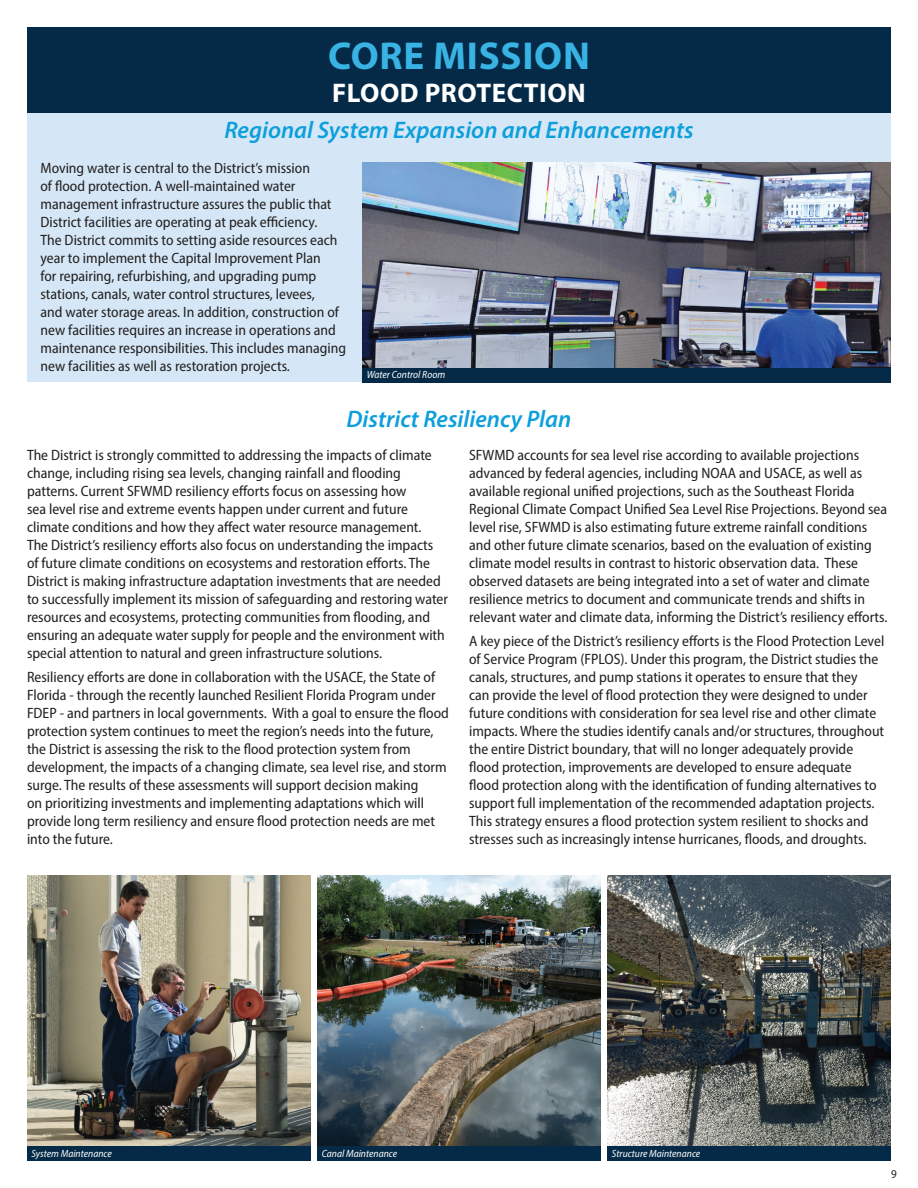
<style>
.page{position:relative;width:918px;height:1188px;background:#fff}
.page>*{position:absolute;margin:0;border:0;box-sizing:border-box;transform-origin:0 0}
.t1{font:700 39px "Myriad Pro";letter-spacing:.02em;color:#38b3e4}
.t2{font:700 27px "Myriad Pro";letter-spacing:.02em;color:#fff}
.t3{font:italic 600 24px "Myriad Pro";color:#0c9fdc}
.t4{font:semi-condensed 15px/18px "Myriad Pro";color:#231f20}
.t5{font:semi-condensed 12px "Myriad Pro";color:#231f20}
.t6{font:italic semi-condensed 10.5px "Myriad Pro";color:#fff}
</style>
<div class="page">
<div style="left:27px;top:32px;width:864px;height:350px;background:#d5e7f6"></div>
<div style="left:27px;top:27px;width:864px;height:85px;background:#042a47"></div>
<img style="left:362px;top:162px;width:529px;height:206px">
<img style="left:27px;top:876px;width:283px;height:271px">
<img style="left:608px;top:876px;width:283px;height:271px">
<img style="left:317px;top:876px;width:284px;height:271px">
<div style="left:362px;top:368px;width:529px;height:14px;background:#042a47"></div>
<div style="left:27px;top:1147px;width:283px;height:14px;background:#042a47"></div>
<div style="left:608px;top:1147px;width:283px;height:14px;background:#042a47"></div>
<div style="left:317px;top:1147px;width:284px;height:14px;background:#042a47"></div>
<h1 class="t1" style="left:328px;top:30px;width:263px">CORE MISSION</h1>
<h2 class="t2" style="left:332px;top:75px;width:255px">FLOOD PROTECTION</h2>
<h3 class="t3" style="left:224px;top:114px;width:471px">Regional System Expansion and Enhancements</h3>
<p class="t4" style="left:40px;top:159px;width:307px">Moving water is central to the District’s mission<br>of flood protection. A well-maintained water management infrastructure assures the public that District facilities are operating at peak efficiency.<br>The District commits to setting aside resources each year to implement the Capital Improvement Plan<br>for repairing, refurbishing, and upgrading pump stations, canals, water control structures, levees,<br>and water storage areas. In addition, construction of new facilities requires an increase in operations and maintenance responsibilities. This includes managing new facilities as well as restoration projects.</p>
<p class="t6" style="left:367px;top:369px;width:80px">Water Control Room</p>
<h3 class="t3" style="left:347px;top:404px;width:226px">District Resiliency Plan</h3>
<p class="t4" style="left:27px;top:445px;width:423px">The District is strongly committed to addressing the impacts of climate change, including rising sea levels, changing rainfall and flooding patterns. Current SFWMD resiliency efforts focus on assessing how<br>sea level rise and extreme events happen under current and future climate conditions and how they affect water resource management.<br>The District’s resiliency efforts also focus on understanding the impacts of future climate conditions on ecosystems and restoration efforts. The District is making infrastructure adaptation investments that are needed to successfully implement its mission of safeguarding and restoring water resources and ecosystems, protecting communities from flooding, and ensuring an adequate water supply for people and the environment with special attention to natural and green infrastructure solutions.</p>
<p class="t4" style="left:27px;top:668px;width:423px">Resiliency efforts are done in collaboration with the USACE, the State of Florida - through the recently launched Resilient Florida Program under FDEP - and partners in local governments. With a goal to ensure the flood protection system continues to meet the region’s needs into the future, the District is assessing the risk to the flood protection system from development, the impacts of a changing climate, sea level rise, and storm surge. The results of these assessments will support decision making<br>on prioritizing investments and implementing adaptations which will provide long term resiliency and ensure flood protection needs are met into the future.</p>
<p class="t4" style="left:469px;top:445px;width:420px">SFWMD accounts for sea level rise according to available projections advanced by federal agencies, including NOAA and USACE, as well as available regional unified projections, such as the Southeast Florida Regional Climate Compact Unified Sea Level Rise Projections. Beyond sea level rise, SFWMD is also estimating future extreme rainfall conditions and other future climate scenarios, based on the evaluation of existing climate model results in contrast to historic observation data. These observed datasets are being integrated into a set of water and climate resilience metrics to document and communicate trends and shifts in relevant water and climate data, informing the District’s resiliency efforts.</p>
<p class="t4" style="left:469px;top:632px;width:417px">A key piece of the District’s resiliency efforts is the Flood Protection Level of Service Program (FPLOS). Under this program, the District studies the canals, structures, and pump stations it operates to ensure that they<br>can provide the level of flood protection they were designed to under future conditions with consideration for sea level rise and other climate impacts. Where the studies identify canals and/or structures, throughout the entire District boundary, that will no longer adequately provide flood protection, improvements are developed to ensure adequate flood protection along with the identification of funding alternatives to support full implementation of the recommended adaptation projects.<br>This strategy ensures a flood protection system resilient to shocks and stresses such as increasingly intense hurricanes, floods, and droughts.</p>
<p class="t6" style="left:31px;top:1147px;width:82px">System Maintenance</p>
<p class="t6" style="left:322px;top:1147px;width:77px">Canal Maintenance</p>
<p class="t6" style="left:612px;top:1147px;width:90px">Structure Maintenance</p>
<p class="t5" style="left:891px;top:1166px;width:7px">9</p>
</div>
